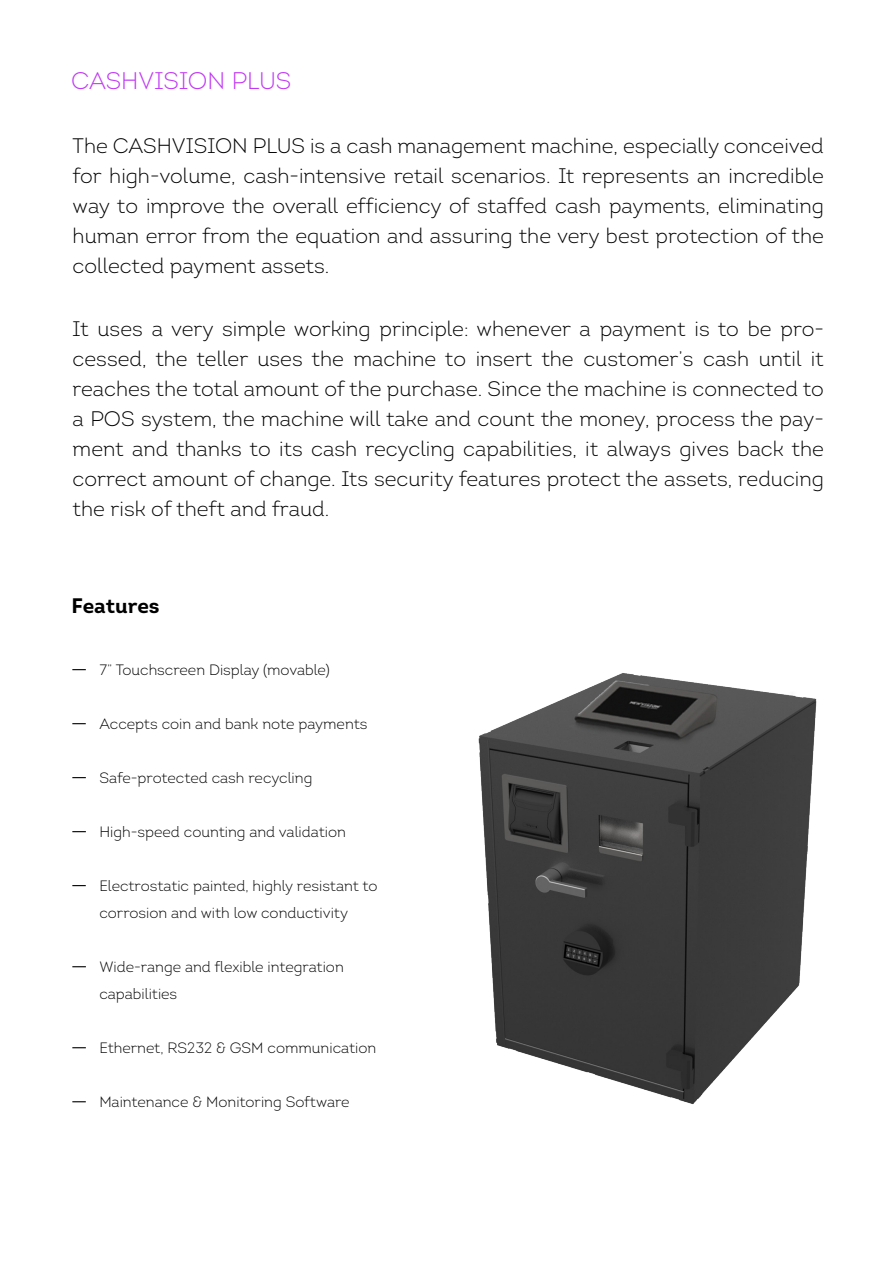
<style>
.page{position:relative;width:893px;height:1263px;background:#fff}
.page>*{position:absolute;margin:0;border:0;box-sizing:border-box;transform-origin:0 0}
.t1{font:300 24px "Intro";color:#c138f5}
.t2{font:300 21px/30px "Intro";color:#000;text-align:justify}
.t3{font:700 21px "Intro";color:#000}
.t4{font:300 15px/27px "Intro";color:#000}
</style>
<div class="page">
<svg style="left:72px;top:669px;width:14px;height:1px"></svg>
<svg style="left:72px;top:723px;width:14px;height:1px"></svg>
<svg style="left:72px;top:777px;width:14px;height:1px"></svg>
<svg style="left:72px;top:831px;width:14px;height:1px"></svg>
<svg style="left:72px;top:885px;width:14px;height:1px"></svg>
<svg style="left:72px;top:966px;width:14px;height:1px"></svg>
<svg style="left:72px;top:1047px;width:14px;height:1px"></svg>
<svg style="left:72px;top:1101px;width:14px;height:1px"></svg>
<img style="left:478px;top:673px;width:339px;height:432px">
<p class="t1" style="left:71px;top:65px;width:222px">CASHVISION PLUS</p>
<p class="t2" style="left:73px;top:131px;width:753px">The CASHVISION PLUS is a cash management machine, especially conceived for high-volume, cash-intensive retail scenarios. It represents an incredible way to improve the overall efficiency of staffed cash payments, eliminating human error from the equation and assuring the very best protection of the collected payment assets.</p>
<p class="t2" style="left:73px;top:314px;width:753px">It uses a very simple working principle: whenever a payment is to be pro&shy;cessed, the teller uses the machine to insert the customer’s cash until it reaches the total amount of the purchase. Since the machine is connected to a POS system, the machine will take and count the money, process the pay&shy;ment and thanks to its cash recycling capabilities, it always gives back the correct amount of change. Its security features protect the assets, reducing the risk of theft and fraud.</p>
<p class="t3" style="left:72px;top:592px;width:90px">Features</p>
<p class="t4" style="left:99px;top:656px;width:232px">7” Touchscreen Display (movable)</p>
<p class="t4" style="left:99px;top:710px;width:269px">Accepts coin and bank note payments</p>
<p class="t4" style="left:99px;top:764px;width:214px">Safe-protected cash recycling</p>
<p class="t4" style="left:99px;top:818px;width:248px">High-speed counting and validation</p>
<p class="t4" style="left:99px;top:872px;width:280px">Electrostatic painted, highly resistant to corrosion and with low conductivity</p>
<p class="t4" style="left:99px;top:953px;width:246px">Wide-range and flexible integration capabilities</p>
<p class="t4" style="left:99px;top:1034px;width:278px">Ethernet, RS232 &amp; GSM communication</p>
<p class="t4" style="left:99px;top:1088px;width:252px">Maintenance &amp; Monitoring Software</p>
</div>
